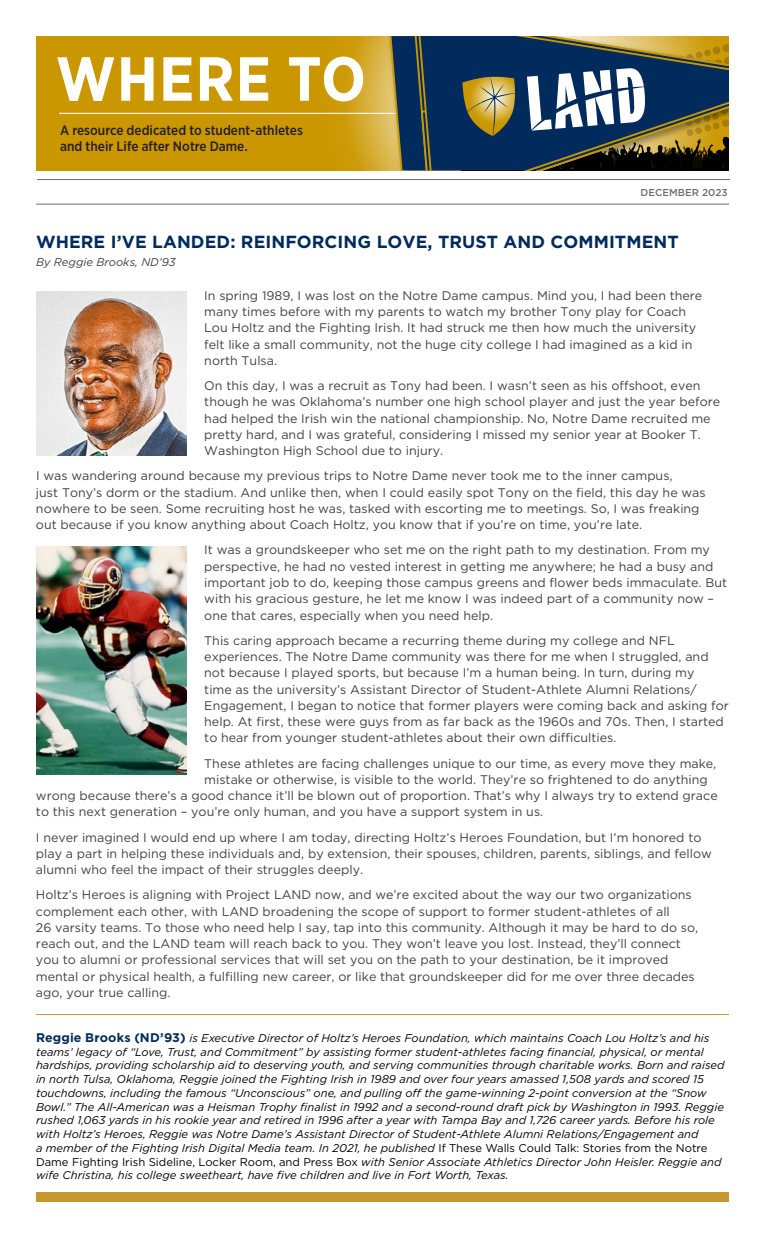
<style>
.page{position:relative;width:765px;height:1238px;background:#fff}
.page>*{position:absolute;margin:0;border:0;box-sizing:border-box;transform-origin:0 0}
.t1{font:700 62px "Gotham Narrow";letter-spacing:.02em;color:#fff}
.t2{font:700 17.5px "Gotham";letter-spacing:.005em;color:#002b5c}
.t3{font:500 13.62px/16.1px "Gotham Narrow";color:#231f20}
.t4{font:12.5px/16.2px "Gotham";color:#414042}
.t5{font:italic 11.25px/13.8px "Gotham";color:#000}
.t6{font:italic 11.25px "Gotham";color:#414042}
.t7{font:500 10px "Gotham";color:#6d6e71}
.s1{font-weight:700;font-style:normal;font-size:12.5px;color:#002b5c}
.s2{font-style:normal}
</style>
<div class="page">
<svg style="left:36px;top:36px;width:345px;height:134px;background:#cc9904"></svg>
<hr style="left:59px;top:113px;width:387px;height:1px;background:#fff">
<svg style="left:386px;top:36px;width:26px;height:134px;background:#5b6658"></svg>
<svg style="left:416px;top:36px;width:313px;height:134px;background:#6c6f52"></svg>
<svg style="left:420px;top:44px;width:309px;height:126px;background:#425459"></svg>
<hr style="left:36px;top:204px;width:693px;height:1px;background:#6d6e71">
<div style="left:36px;top:1192px;width:693px;height:10px;background:#c8982c"></div>
<hr style="left:37px;top:179px;width:693px;height:1px;background:#6d6e71">
<hr style="left:36px;top:1014px;width:693px;height:1px;background:#c8982c">
<img style="left:36px;top:291px;width:150px;height:164px">
<img style="left:36px;top:546px;width:150px;height:228px">
<h1 class="t1" style="left:56px;top:39px;width:312px">WHERE TO</h1>
<p class="t3" style="left:60px;top:122px;width:244px">A resource dedicated to student-athletes and their Life after Notre Dame.</p>
<p class="t7" style="left:641px;top:186px;width:89px">DECEMBER 2023</p>
<h2 class="t2" style="left:36px;top:230px;width:644px">WHERE I’VE LANDED: REINFORCING LOVE, TRUST AND COMMITMENT</h2>
<p class="t6" style="left:36px;top:254px;width:141px">By Reggie Brooks, ND’93</p>
<p class="t4" style="left:204px;top:287px;width:500px">In spring 1989, I was lost on the Notre Dame campus. Mind you, I had been there many times before with my parents to watch my brother Tony play for Coach Lou Holtz and the Fighting Irish. It had struck me then how much the university felt like a small community, not the huge city college I had imagined as a kid in north Tulsa.</p>
<p class="t4" style="left:204px;top:377px;width:517px">On this day, I was a recruit as Tony had been. I wasn’t seen as his offshoot, even though he was Oklahoma’s number one high school player and just the year before had helped the Irish win the national championship. No, Notre Dame recruited me pretty hard, and I was grateful, considering I missed my senior year at Booker T.<br>Washington High School due to injury.</p>
<p class="t4" style="left:36px;top:467px;width:671px">I was wandering around because my previous trips to Notre Dame never took me to the inner campus,<br>just Tony’s dorm or the stadium. And unlike then, when I could easily spot Tony on the field, this day he was nowhere to be seen. Some recruiting host he was, tasked with escorting me to meetings. So, I was freaking out because if you know anything about Coach Holtz, you know that if you’re on time, you’re late.</p>
<p class="t4" style="left:204px;top:541px;width:524px">It was a groundskeeper who set me on the right path to my destination. From my perspective, he had no vested interest in getting me anywhere; he had a busy and important job to do, keeping those campus greens and flower beds immaculate. But with his gracious gesture, he let me know I was indeed part of a community now – one that cares, especially when you need help.</p>
<p class="t4" style="left:204px;top:632px;width:526px">This caring approach became a recurring theme during my college and NFL experiences. The Notre Dame community was there for me when I struggled, and not because I played sports, but because I’m a human being. In turn, during my<br>time as the university’s Assistant Director of Student-Athlete Alumni Relations/ Engagement, I began to notice that former players were coming back and asking for help. At first, these were guys from as far back as the 1960s and 70s. Then, I started to hear from younger student-athletes about their own difficulties.</p>
<p class="t4" style="left:204px;top:754px;width:514px">These athletes are facing challenges unique to our time, as every move they make,</p>
<p class="t4" style="left:204px;top:771px;width:505px">mistake or otherwise, is visible to the world. They’re so frightened to do anything</p>
<p class="t4" style="left:36px;top:787px;width:683px">wrong because there’s a good chance it’ll be blown out of proportion. That’s why I always try to extend grace</p>
<p class="t4" style="left:36px;top:803px;width:509px">to this next generation – you’re only human, and you have a support system in us.</p>
<p class="t4" style="left:36px;top:828px;width:677px">I never imagined I would end up where I am today, directing Holtz’s Heroes Foundation, but I’m honored to play a part in helping these individuals and, by extension, their spouses, children, parents, siblings, and fellow alumni who feel the impact of their struggles deeply.</p>
<p class="t4" style="left:36px;top:886px;width:664px">Holtz’s Heroes is aligning with Project LAND now, and we’re excited about the way our two organizations complement each other, with LAND broadening the scope of support to former student-athletes of all<br>26 varsity teams. To those who need help I say, tap into this community. Although it may be hard to do so, reach out, and the LAND team will reach back to you. They won’t leave you lost. Instead, they’ll connect you to alumni or professional services that will set you on the path to your destination, be it improved mental or physical health, a fulfilling new career, or like that groundskeeper did for me over three decades ago, your true calling.</p>
<p class="t5" style="left:36px;top:1030px;width:690px"><span class="s1">Reggie Brooks (ND’93)</span> is Executive Director of Holtz’s Heroes Foundation, which maintains Coach Lou Holtz’s and his teams’ legacy of “Love, Trust, and Commitment” by assisting former student-athletes facing financial, physical, or mental hardships, providing scholarship aid to deserving youth, and serving communities through charitable works. Born and raised in north Tulsa, Oklahoma, Reggie joined the Fighting Irish in 1989 and over four years amassed 1,508 yards and scored 15 touchdowns, including the famous “Unconscious” one, and pulling off the game-winning 2-point conversion at the “Snow Bowl.” The All-American was a Heisman Trophy finalist in 1992 and a second-round draft pick by Washington in 1993. Reggie rushed 1,063 yards in his rookie year and retired in 1996 after a year with Tampa Bay and 1,726 career yards. Before his role with Holtz’s Heroes, Reggie was Notre Dame’s Assistant Director of Student-Athlete Alumni Relations/Engagement and<br>a member of the Fighting Irish Digital Media team. In 2021, he published <span class="s2">If These Walls Could Talk: Stories from the Notre Dame Fighting Irish Sideline, Locker Room, and Press Box</span> with Senior Associate Athletics Director John Heisler. Reggie and wife Christina, his college sweetheart, have five children and live in Fort Worth, Texas.</p>
</div>
